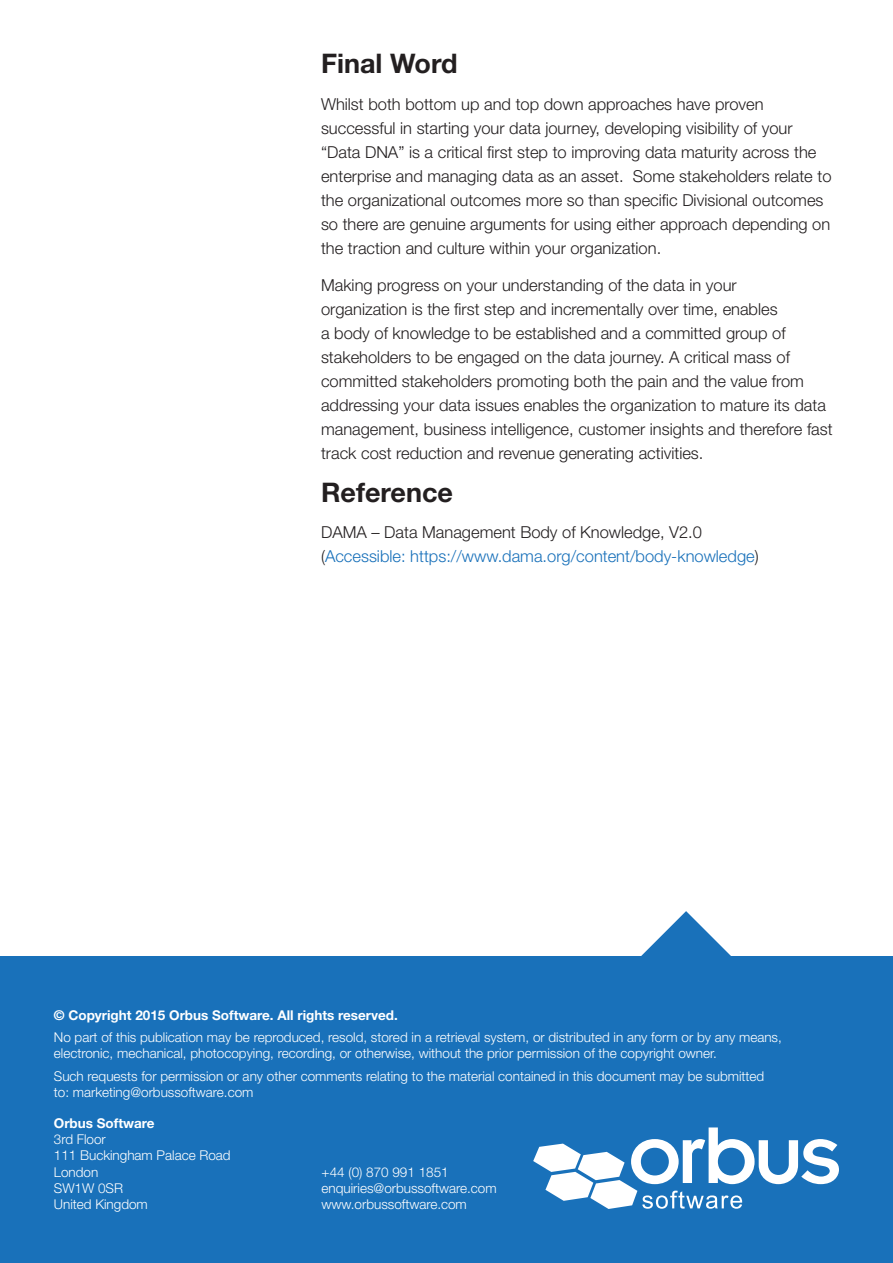
<style>
.page{position:relative;width:893px;height:1263px;background:#fff}
.page>*{position:absolute;margin:0;border:0;box-sizing:border-box;transform-origin:0 0}
.t1{font:700 27px "Helvetica Neue LT Std";color:#231f20}
.t2{font:300 16.5px/24px "Helvetica Neue LT Std";color:#231f20}
.t3{font:300 16.5px/24px "Helvetica Neue LT Std";color:#1971ba}
.t4{font:300 13.5px/16.2px "Helvetica Neue LT Std";color:#fff}
.t5{font:700 13.5px "Helvetica Neue LT Std";color:#fff}
.s1{color:#231f20}
.s2{font-weight:700}
</style>
<div class="page">
<div style="left:0;top:956px;width:893px;height:307px;background:#1971ba"></div>
<svg style="left:533px;top:1127px;width:306px;height:82px"></svg>
<svg style="left:641px;top:911px;width:90px;height:45px"></svg>
<p class="t1" style="left:321px;top:47px;width:138px">Final Word</p>
<p class="t2" style="left:321px;top:92px;width:512px">Whilst both bottom up and top down approaches have proven successful in starting your data journey, developing visibility of your “Data DNA” is a critical first step to improving data maturity across the enterprise and managing data as an asset. Some stakeholders relate to the organizational outcomes more so than specific Divisional outcomes so there are genuine arguments for using either approach depending on the traction and culture within your organization.</p>
<p class="t2" style="left:321px;top:273px;width:513px">Making progress on your understanding of the data in your<br>organization is the first step and incrementally over time, enables<br>a body of knowledge to be established and a committed group of stakeholders to be engaged on the data journey. A critical mass of committed stakeholders promoting both the pain and the value from addressing your data issues enables the organization to mature its data management, business intelligence, customer insights and therefore fast track cost reduction and revenue generating activities.</p>
<p class="t1" style="left:321px;top:475px;width:134px">Reference</p>
<p class="t3" style="left:321px;top:520px;width:439px"><span class="s1">DAMA – Data Management Body of Knowledge, V2.0 (</span>Accessible: https://www.dama.org/content/body-knowledge<span class="s1">)</span></p>
<p class="t5" style="left:54px;top:1006px;width:346px">© Copyright 2015 Orbus Software. All rights reserved.</p>
<p class="t4" style="left:54px;top:1029px;width:729px">No part of this publication may be reproduced, resold, stored in a retrieval system, or distributed in any form or by any means, electronic, mechanical, photocopying, recording, or otherwise, without the prior permission of the copyright owner.</p>
<p class="t4" style="left:54px;top:1068px;width:712px">Such requests for permission or any other comments relating to the material contained in this document may be submitted to: marketing@orbussoftware.com</p>
<p class="t4" style="left:54px;top:1115px;width:178px"><span class="s2">Orbus Software<br></span>3rd Floor<br>111 Buckingham Palace Road<br>London<br>SW1W 0SR<br>United Kingdom</p>
<p class="t4" style="left:322px;top:1163px;width:177px">+44 (0) 870 991 1851 enquiries@orbussoftware.com www.orbussoftware.com</p>
</div>
